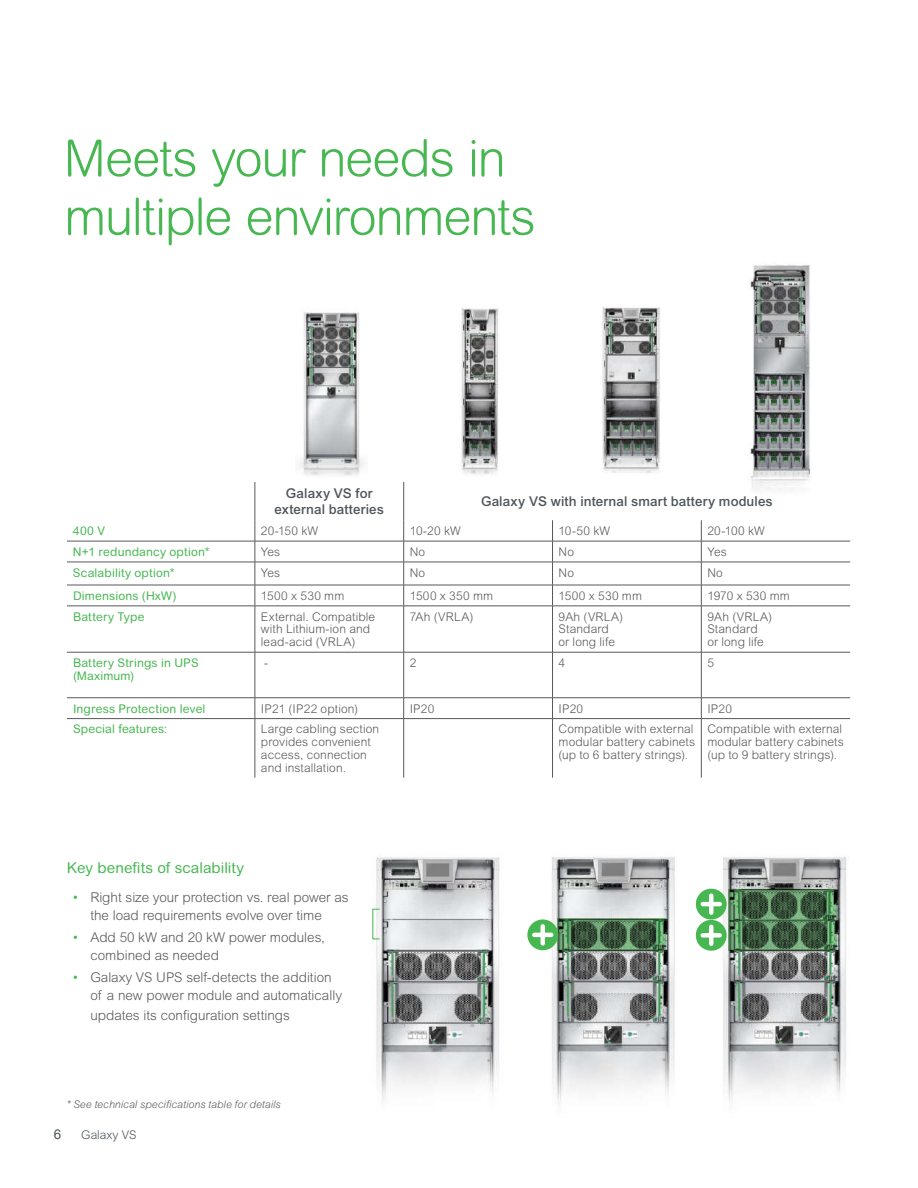
<style>
.page{position:relative;width:918px;height:1188px;background:#fff}
.page>*{position:absolute;margin:0;border:0;box-sizing:border-box;transform-origin:0 0}
.t1{font:300 51px/58.5px "Arial Rounded MT Pro";letter-spacing:-.025em;color:#46b751}
.t2{font:15px "Arial Rounded MT Pro";letter-spacing:.005em;color:#46b751}
.t3{font:300 13.5px/18px "Arial Rounded MT Std";color:#58595b}
.t4{font:500 13.5px/16.2px "Arial MT Pro";letter-spacing:.01em;color:#4d555b;text-align:center}
.t5{font:13.5px "Arial";color:#4d555b}
.t6{font:300 12px/12.8px "Arial Rounded MT Std";letter-spacing:.01em;color:#58595b}
.t7{font:12px/12.8px "Arial Rounded MT Std";letter-spacing:.015em;color:#46b751}
.t8{font:300 12px "Arial Rounded MT Std";color:#4d555b}
.t9{font:italic 300 10.5px "Arial MT Std";letter-spacing:.005em;color:#58595b}
.s1{color:#46b751}
</style>
<div class="page">
<hr style="left:917px;top:0;width:1px;height:658px;background:#4d555b">
<img style="left:749px;top:264px;width:62px;height:226px">
<img style="left:602px;top:307px;width:59px;height:166px">
<img style="left:461px;top:308px;width:38px;height:166px">
<img style="left:299px;top:312px;width:65px;height:164px">
<hr style="left:255px;top:482px;width:1px;height:38px;background:#58595b">
<hr style="left:403px;top:482px;width:1px;height:38px;background:#58595b">
<hr style="left:67px;top:541px;width:188px;height:1px;background:#58595b">
<hr style="left:255px;top:541px;width:149px;height:1px;background:#58595b">
<hr style="left:404px;top:541px;width:149px;height:1px;background:#58595b">
<hr style="left:553px;top:541px;width:148px;height:1px;background:#58595b">
<hr style="left:701px;top:541px;width:149px;height:1px;background:#58595b">
<hr style="left:67px;top:562px;width:188px;height:1px;background:#58595b">
<hr style="left:255px;top:562px;width:149px;height:1px;background:#58595b">
<hr style="left:404px;top:562px;width:149px;height:1px;background:#58595b">
<hr style="left:553px;top:562px;width:148px;height:1px;background:#58595b">
<hr style="left:701px;top:562px;width:149px;height:1px;background:#58595b">
<hr style="left:67px;top:585px;width:188px;height:1px;background:#58595b">
<hr style="left:255px;top:585px;width:149px;height:1px;background:#58595b">
<svg style="left:255px;top:520px;width:1px;height:86px"></svg>
<hr style="left:404px;top:585px;width:149px;height:1px;background:#58595b">
<svg style="left:403px;top:520px;width:1px;height:86px"></svg>
<hr style="left:553px;top:585px;width:148px;height:1px;background:#58595b">
<svg style="left:552px;top:520px;width:1px;height:86px"></svg>
<hr style="left:701px;top:585px;width:149px;height:1px;background:#58595b">
<svg style="left:701px;top:520px;width:1px;height:86px"></svg>
<hr style="left:67px;top:606px;width:188px;height:1px;background:#58595b">
<hr style="left:255px;top:606px;width:149px;height:1px;background:#58595b">
<hr style="left:255px;top:606px;width:1px;height:46px;background:#58595b">
<hr style="left:404px;top:606px;width:149px;height:1px;background:#58595b">
<hr style="left:403px;top:606px;width:1px;height:46px;background:#58595b">
<hr style="left:553px;top:606px;width:148px;height:1px;background:#58595b">
<hr style="left:552px;top:606px;width:1px;height:46px;background:#58595b">
<hr style="left:701px;top:606px;width:149px;height:1px;background:#58595b">
<hr style="left:701px;top:606px;width:1px;height:46px;background:#58595b">
<hr style="left:67px;top:652px;width:188px;height:1px;background:#58595b">
<hr style="left:255px;top:652px;width:149px;height:1px;background:#58595b">
<hr style="left:255px;top:652px;width:1px;height:46px;background:#58595b">
<hr style="left:404px;top:652px;width:149px;height:1px;background:#58595b">
<hr style="left:403px;top:652px;width:1px;height:46px;background:#58595b">
<hr style="left:553px;top:652px;width:148px;height:1px;background:#58595b">
<hr style="left:552px;top:652px;width:1px;height:46px;background:#58595b">
<hr style="left:701px;top:652px;width:149px;height:1px;background:#58595b">
<hr style="left:701px;top:652px;width:1px;height:46px;background:#58595b">
<hr style="left:67px;top:697px;width:188px;height:1px;background:#58595b">
<hr style="left:255px;top:697px;width:149px;height:1px;background:#58595b">
<svg style="left:255px;top:698px;width:1px;height:20px"></svg>
<hr style="left:404px;top:697px;width:149px;height:1px;background:#58595b">
<svg style="left:403px;top:698px;width:1px;height:20px"></svg>
<hr style="left:553px;top:697px;width:148px;height:1px;background:#58595b">
<svg style="left:552px;top:698px;width:1px;height:20px"></svg>
<hr style="left:701px;top:697px;width:149px;height:1px;background:#58595b">
<svg style="left:701px;top:698px;width:1px;height:20px"></svg>
<hr style="left:67px;top:718px;width:188px;height:1px;background:#58595b">
<hr style="left:255px;top:718px;width:149px;height:1px;background:#58595b">
<hr style="left:255px;top:719px;width:1px;height:59px;background:#58595b">
<hr style="left:404px;top:718px;width:149px;height:1px;background:#58595b">
<hr style="left:403px;top:719px;width:1px;height:59px;background:#58595b">
<hr style="left:553px;top:718px;width:148px;height:1px;background:#58595b">
<hr style="left:552px;top:719px;width:1px;height:59px;background:#58595b">
<hr style="left:701px;top:718px;width:149px;height:1px;background:#58595b">
<hr style="left:701px;top:719px;width:1px;height:59px;background:#58595b">
<img style="left:372px;top:857px;width:475px;height:247px">
<div style="left:696px;top:920px;width:31px;height:31px;background:#46b751;border-radius:50%"></div>
<hr style="left:709px;top:927px;width:4px;height:17px;background:#fff">
<div style="left:703px;top:933px;width:17px;height:5px;background:#fff"></div>
<svg style="left:696px;top:889px;width:31px;height:31px"></svg>
<hr style="left:709px;top:896px;width:4px;height:17px;background:#fff">
<hr style="left:703px;top:902px;width:17px;height:4px;background:#fff">
<svg style="left:557px;top:918px;width:109px;height:33px;background:#476a4b"></svg>
<svg style="left:728px;top:918px;width:109px;height:33px;background:#476b4b"></svg>
<svg style="left:728px;top:890px;width:109px;height:28px;background:#46694a"></svg>
<svg style="left:527px;top:919px;width:31px;height:31px"></svg>
<hr style="left:541px;top:926px;width:4px;height:17px;background:#fff">
<hr style="left:534px;top:933px;width:17px;height:4px;background:#fff">
<h1 class="t1" style="left:64px;top:131px;width:474px">Meets your needs in multiple environments</h1>
<p class="t4" style="left:275px;top:486px;width:111px">Galaxy VS for external batteries</p>
<p class="t4" style="left:481px;top:494px;width:293px">Galaxy VS with internal smart battery modules</p>
<p class="t7" style="left:73px;top:524px;width:34px">400 V</p>
<p class="t6" style="left:261px;top:525px;width:59px">20-150 kW</p>
<p class="t6" style="left:410px;top:525px;width:53px">10-20 kW</p>
<p class="t6" style="left:559px;top:525px;width:53px">10-50 kW</p>
<p class="t6" style="left:707px;top:525px;width:59px">20-100 kW</p>
<p class="t7" style="left:73px;top:545px;width:138px">N+1 redundancy option*</p>
<p class="t6" style="left:261px;top:545px;width:21px">Yes</p>
<p class="t6" style="left:410px;top:545px;width:17px">No</p>
<p class="t6" style="left:559px;top:545px;width:17px">No</p>
<p class="t6" style="left:707px;top:545px;width:21px">Yes</p>
<p class="t7" style="left:73px;top:566px;width:103px">Scalability option*</p>
<p class="t6" style="left:261px;top:566px;width:21px">Yes</p>
<p class="t6" style="left:410px;top:566px;width:17px">No</p>
<p class="t6" style="left:559px;top:566px;width:17px">No</p>
<p class="t6" style="left:707px;top:566px;width:17px">No</p>
<p class="t7" style="left:73px;top:589px;width:105px">Dimensions (HxW)</p>
<p class="t6" style="left:261px;top:589px;width:85px">1500 x 530 mm</p>
<p class="t6" style="left:410px;top:589px;width:85px">1500 x 350 mm</p>
<p class="t6" style="left:559px;top:589px;width:85px">1500 x 530 mm</p>
<p class="t6" style="left:707px;top:589px;width:84px">1970 x 530 mm</p>
<p class="t7" style="left:73px;top:610px;width:73px">Battery Type</p>
<p class="t6" style="left:261px;top:610px;width:116px">External. Compatible with Lithium-ion and lead-acid (VRLA)</p>
<p class="t6" style="left:410px;top:610px;width:65px">7Ah (VRLA)</p>
<p class="t6" style="left:559px;top:610px;width:66px">9Ah (VRLA)<br>Standard<br>or long life</p>
<p class="t6" style="left:707px;top:610px;width:66px">9Ah (VRLA)<br>Standard<br>or long life</p>
<p class="t7" style="left:73px;top:656px;width:127px">Battery Strings in UPS (Maximum)</p>
<p class="t6" style="left:264px;top:656px;width:5px">-</p>
<p class="t6" style="left:410px;top:656px;width:8px">2</p>
<p class="t6" style="left:559px;top:656px;width:8px">4</p>
<p class="t6" style="left:707px;top:656px;width:8px">5</p>
<p class="t7" style="left:73px;top:702px;width:134px">Ingress Protection level</p>
<p class="t6" style="left:261px;top:702px;width:99px">IP21 (IP22 option)</p>
<p class="t6" style="left:410px;top:702px;width:26px">IP20</p>
<p class="t6" style="left:559px;top:702px;width:26px">IP20</p>
<p class="t6" style="left:707px;top:702px;width:26px">IP20</p>
<p class="t7" style="left:73px;top:723px;width:96px">Special features:</p>
<p class="t6" style="left:261px;top:723px;width:120px">Large cabling section provides convenient access, connection and installation.</p>
<p class="t6" style="left:559px;top:723px;width:138px">Compatible with external modular battery cabinets (up to 6 battery strings).</p>
<p class="t6" style="left:707px;top:723px;width:138px">Compatible with external modular battery cabinets (up to 9 battery strings).</p>
<p class="t2" style="left:67px;top:859px;width:179px">Key benefits of scalability</p>
<p class="t3" style="left:90px;top:888px;width:260px;text-indent:-17px"><span class="s1">•</span> Right size your protection vs. real power as the load requirements evolve over time</p>
<p class="t3" style="left:90px;top:928px;width:236px;text-indent:-17px"><span class="s1">•</span> Add 50 kW and 20 kW power modules, combined as needed</p>
<p class="t3" style="left:90px;top:968px;width:253px;text-indent:-17px"><span class="s1">•</span> Galaxy VS UPS self-detects the addition of a new power module and automatically</p>
<p class="t3" style="left:90px;top:1006px;width:201px">updates its configuration settings</p>
<p class="t9" style="left:67px;top:1098px;width:216px">* See technical specifications table for details</p>
<p class="t5" style="left:54px;top:1125px;width:9px">6</p>
<p class="t8" style="left:81px;top:1128px;width:57px">Galaxy VS</p>
</div>
